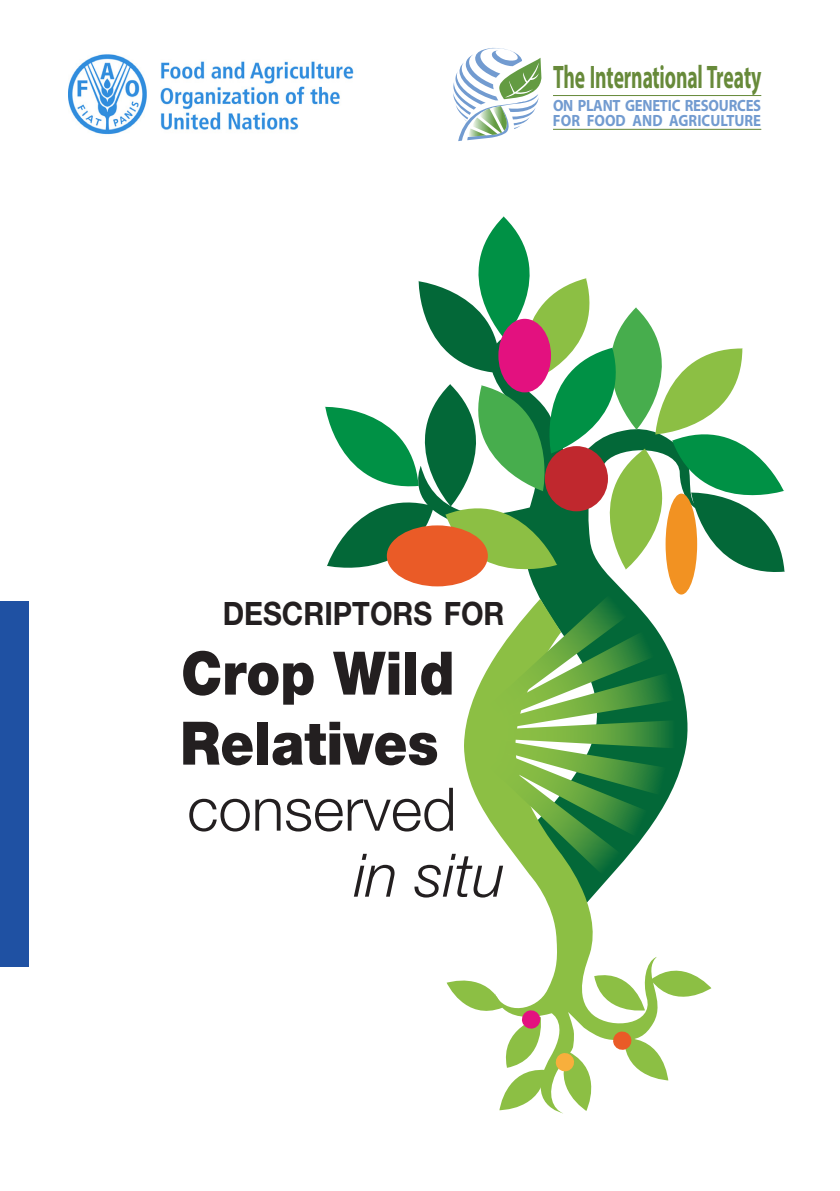
<style>
.page{position:relative;width:840px;height:1191px;background:#fff}
.page>*{position:absolute;margin:0;border:0;box-sizing:border-box;transform-origin:0 0}
.t1{font:900 60px "Helvetica Neue LT Std";color:#231f20;scale:.9 1}
.t2{font:300 60px "Helvetica Neue LT Std";color:#231f20}
.t3{font:italic 300 60px "Helvetica Neue LT Std";color:#231f20}
.t4{font:700 32.6px "Myriad Pro";letter-spacing:-.005em;color:#678a3a;scale:.6 1}
.t5{font:700 32.2px "Helvetica Neue LT Std";color:#231f20;scale:.9 1}
.t6{font:700 16.4px/14.8px "Myriad";letter-spacing:-.015em;color:#729bd0;scale:.9 1}
</style>
<div class="page">
<div style="left:0;top:601px;width:28px;height:366px;background:#1f51a3"></div>
<svg style="left:531px;top:877px;width:79px;height:236px;fill:#8cbf44"></svg>
<svg style="left:446px;top:955px;width:265px;height:156px"></svg>
<svg style="left:325px;top:216px;width:459px;height:661px"></svg>
<img style="left:68px;top:54px;width:286px;height:81px">
<hr style="left:552px;top:95px;width:208px;height:1px;background:#678a3a">
<hr style="left:552px;top:129px;width:208px;height:1px;background:#678a3a">
<svg style="left:453px;top:47px;width:88px;height:94px"></svg>
<p class="t4" style="left:552px;top:55px;width:348px">The International Treaty</p>
<p class="t6" style="left:552px;top:99px;width:233px">ON PLANT GENETIC RESOURCES<br>FOR FOOD AND AGRICULTURE</p>
<p class="t5" style="left:223px;top:593px;width:314px">DESCRIPTORS FOR</p>
<p class="t1" style="left:181px;top:637px;width:305px">Crop Wild</p>
<p class="t1" style="left:180px;top:707px;width:288px">Relatives</p>
<p class="t2" style="left:187px;top:772px;width:270px">conserved</p>
<p class="t3" style="left:354px;top:839px;width:151px">in situ</p>
</div>
